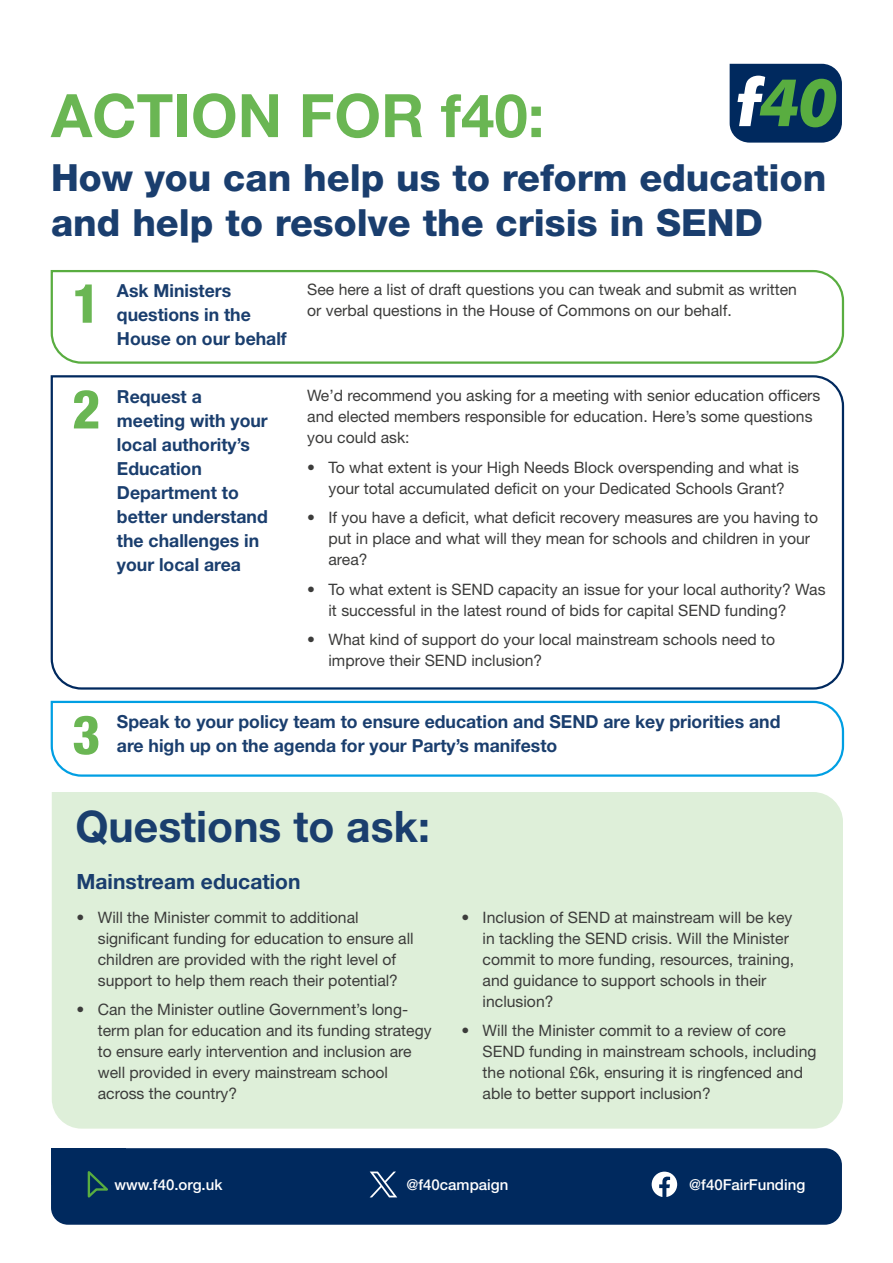
<style>
.page{position:relative;width:893px;height:1263px;background:#fff}
.page>*{position:absolute;margin:0;border:0;box-sizing:border-box;transform-origin:0 0}
.t1{font:700 60px "Helvetica Neue LT Pro";color:#6ab653}
.header_green_18pt{font:800 condensed 54px "Helvetica Neue LT Pro";color:#6ab653}
.header_green_18pt-2{font:700 43.5px "Helvetica Neue LT Pro";color:#1a3e6e}
.t2{font:800 37.5px/45px "Helvetica Neue LT Pro";color:#1a3e6e}
.subhead_navy_14pt{font:700 21px "Helvetica Neue LT Pro";color:#1a3e6e}
.header_green_18pt-3{font:700 18px/24px "Helvetica Neue LT Pro";color:#1a3e6e}
.Bulleted{font:15.75px/21px "Helvetica Neue LT Pro";color:#3c3c3b}
.t3{font:500 15px "Helvetica Neue LT Pro";color:#fff}
</style>
<div class="page">
<svg style="left:730px;top:64px;width:112px;height:79px;background:#315f69"></svg>
<svg style="left:50px;top:270px;width:795px;height:94px"></svg>
<svg style="left:50px;top:375px;width:795px;height:315px"></svg>
<div style="left:52px;top:792px;width:791px;height:336px;background:#deefd9"></div>
<svg style="left:50px;top:700px;width:795px;height:77px"></svg>
<div style="left:51px;top:1148px;width:791px;height:77px;background:#00295e;border-radius:17px"></div>
<div style="left:51px;top:1148px;width:75px;height:37px;background:#00295e"></div>
<svg style="left:87px;top:1171px;width:21px;height:27px"></svg>
<svg style="left:652px;top:1171px;width:25px;height:26px"></svg>
<svg style="left:370px;top:1171px;width:27px;height:26px"></svg>
<p class="t1" style="left:51px;top:79px;width:495px">ACTION FOR f40:</p>
<p class="t2" style="left:51px;top:155px;width:777px">How you can help us to reform education and help to resolve the crisis in SEND</p>
<p class="header_green_18pt" style="left:72px;top:270px;width:30px">1</p>
<p class="Bulleted" style="left:307px;top:279px;width:491px">See here a list of draft questions you can tweak and submit as written or verbal questions in the House of Commons on our behalf.</p>
<p class="header_green_18pt-3" style="left:117px;top:278px;width:171px">Ask Ministers questions in the<br>House on our behalf</p>
<p class="header_green_18pt" style="left:72px;top:376px;width:30px">2</p>
<p class="Bulleted" style="left:307px;top:385px;width:515px">We’d recommend you asking for a meeting with senior education officers and elected members responsible for education. Here’s some questions you could ask:</p>
<p class="Bulleted" style="left:307px;top:456px;width:493px;text-align:center">• To what extent is your High Needs Block overspending and what is your total accumulated deficit on your Dedicated Schools Grant?</p>
<p class="Bulleted" style="left:328px;top:507px;width:491px;text-indent:-21px">• If you have a deficit, what deficit recovery measures are you having to put in place and what will they mean for schools and children in your area?</p>
<p class="Bulleted" style="left:328px;top:578px;width:499px;text-indent:-21px">• To what extent is SEND capacity an issue for your local authority? Was it successful in the latest round of bids for capital SEND funding?</p>
<p class="Bulleted" style="left:328px;top:629px;width:448px;text-indent:-21px">• What kind of support do your local mainstream schools need to improve their SEND inclusion?</p>
<p class="header_green_18pt-3" style="left:117px;top:384px;width:152px">Request a meeting with your local authority’s<br>Education<br>Department to better understand the challenges in your local area</p>
<p class="header_green_18pt" style="left:72px;top:702px;width:30px">3</p>
<p class="header_green_18pt-3" style="left:117px;top:709px;width:665px">Speak to your policy team to ensure education and SEND are key priorities and</p>
<p class="header_green_18pt-3" style="left:117px;top:733px;width:442px">are high up on the agenda for your Party’s manifesto</p>
<p class="header_green_18pt-2" style="left:75px;top:800px;width:356px">Questions to ask:</p>
<p class="subhead_navy_14pt" style="left:77px;top:868px;width:225px">Mainstream education</p>
<p class="Bulleted" style="left:98px;top:906px;width:317px;text-indent:-21px">• Will the Minister commit to additional significant funding for education to ensure all children are provided with the right level of support to help them reach their potential?</p>
<p class="Bulleted" style="left:98px;top:999px;width:335px;text-indent:-21px">• Can the Minister outline Government’s long&shy;term plan for education and its funding strategy to ensure early intervention and inclusion are well provided in every mainstream school across the country?</p>
<p class="Bulleted" style="left:483px;top:906px;width:313px;text-indent:-21px">• Inclusion of SEND at mainstream will be key in tackling the SEND crisis. Will the Minister commit to more funding, resources, training, and guidance to support schools in their inclusion?</p>
<p class="Bulleted" style="left:483px;top:1020px;width:335px;text-indent:-21px">• Will the Minister commit to a review of core SEND funding in mainstream schools, including the notional £6k, ensuring it is ringfenced and able to better support inclusion?</p>
<p class="t3" style="left:115px;top:1176px;width:109px">www.f40.org.uk</p>
<p class="t3" style="left:406px;top:1176px;width:103px">@f40campaign</p>
<p class="t3" style="left:689px;top:1176px;width:117px">@f40FairFunding</p>
</div>
